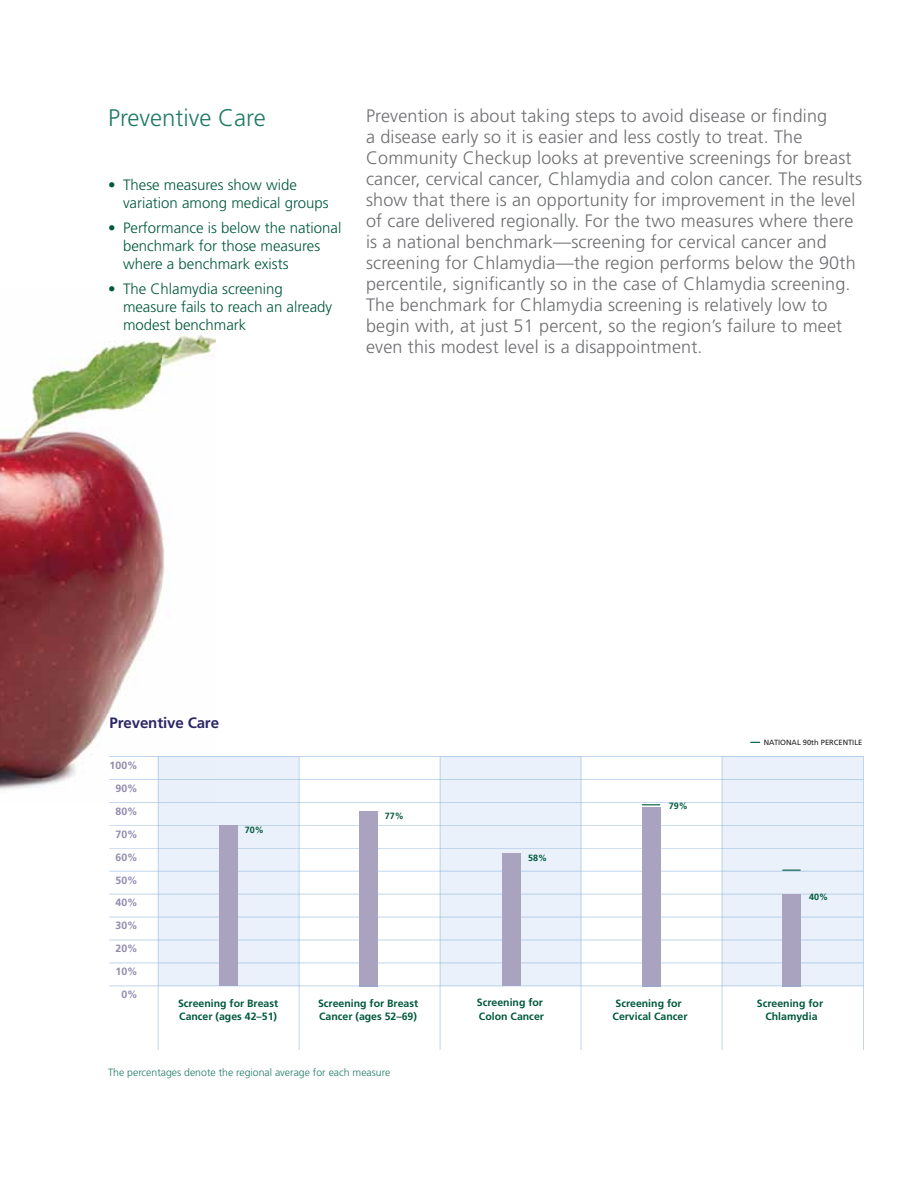
<style>
.page{position:relative;width:918px;height:1188px;background:#fff}
.page>*{position:absolute;margin:0;border:0;box-sizing:border-box;transform-origin:0 0}
.t1{font:300 24px "Frutiger";color:#217b66}
.t2{font:300 18px/21px "Frutiger";letter-spacing:.01em;color:#6d6e71}
.t3{font:300 15px/18px "Frutiger";color:#00583d}
.t4{font:700 15px "Frutiger";letter-spacing:-.01em;color:#2c2867}
.t5{font:700 10.5px/13.5px "Frutiger";color:#00583d}
.t6{font:300 10.5px "Frutiger";color:#217b66}
.t7{font:700 10.5px/23px "Frutiger";color:#928aae;text-align:right}
.t8{font:700 9px "Frutiger";color:#00583d}
.t9{font:7.5px "Frutiger";color:#231f20}
</style>
<div class="page">
<img style="left:0;top:324px;width:215px;height:478px">
<div style="left:158px;top:756px;width:141px;height:230px;background:#eaf1fa"></div>
<div style="left:440px;top:756px;width:141px;height:230px;background:#eaf1fa"></div>
<div style="left:722px;top:756px;width:141px;height:230px;background:#eaf1fa"></div>
<hr style="left:109px;top:779px;width:754px;height:1px;background:#80add9">
<hr style="left:109px;top:802px;width:754px;height:1px;background:#80add9">
<hr style="left:109px;top:825px;width:754px;height:1px;background:#80add9">
<hr style="left:109px;top:848px;width:754px;height:1px;background:#80add9">
<hr style="left:109px;top:871px;width:754px;height:1px;background:#80add9">
<hr style="left:109px;top:894px;width:754px;height:1px;background:#80add9">
<hr style="left:109px;top:917px;width:754px;height:1px;background:#80add9">
<hr style="left:109px;top:963px;width:754px;height:1px;background:#80add9">
<hr style="left:109px;top:940px;width:754px;height:1px;background:#80add9">
<hr style="left:299px;top:756px;width:1px;height:294px;background:#80add9">
<hr style="left:440px;top:756px;width:1px;height:294px;background:#80add9">
<hr style="left:722px;top:757px;width:1px;height:293px;background:#80add9">
<hr style="left:581px;top:756px;width:1px;height:294px;background:#80add9">
<hr style="left:158px;top:756px;width:1px;height:294px;background:#80add9">
<hr style="left:863px;top:756px;width:1px;height:294px;background:#80add9">
<hr style="left:109px;top:756px;width:754px;height:1px;background:#80add9">
<div style="left:219px;top:826px;width:18px;height:160px;background:#aaa3bf"></div>
<div style="left:359px;top:811px;width:18px;height:175px;background:#aaa3bf"></div>
<div style="left:782px;top:894px;width:19px;height:92px;background:#aaa3bf"></div>
<svg style="left:782px;top:870px;width:19px;height:1px"></svg>
<svg style="left:642px;top:804px;width:18px;height:1px"></svg>
<div style="left:642px;top:807px;width:18px;height:179px;background:#aaa3bf"></div>
<div style="left:502px;top:854px;width:19px;height:132px;background:#aaa3bf"></div>
<hr style="left:109px;top:986px;width:754px;height:1px;background:#80add9">
<h1 class="t1" style="left:108px;top:104px;width:159px">Preventive Care</h1>
<p class="t3" style="left:123px;top:176px;width:207px;text-indent:-15px">• These measures show wide variation among medical groups</p>
<p class="t3" style="left:123px;top:219px;width:220px;text-indent:-15px">• Performance is below the national benchmark for those measures where a benchmark exists</p>
<p class="t3" style="left:123px;top:280px;width:211px;text-indent:-15px">• The Chlamydia screening measure fails to reach an already modest benchmark</p>
<p class="t2" style="left:366px;top:105px;width:498px">Prevention is about taking steps to avoid disease or finding<br>a disease early so it is easier and less costly to treat. The Community Checkup looks at preventive screenings for breast cancer, cervical cancer, Chlamydia and colon cancer. The results show that there is an opportunity for improvement in the level of care delivered regionally. For the two measures where there is a national benchmark—screening for cervical cancer and screening for Chlamydia—the region performs below the 90th percentile, significantly so in the case of Chlamydia screening.<br>The benchmark for Chlamydia screening is relatively low to begin with, at just 51 percent, so the region’s failure to meet even this modest level is a disappointment.</p>
<p class="t4" style="left:110px;top:714px;width:111px">Preventive Care</p>
<p class="t7" style="left:110px;top:754px;width:30px">100%<br>90%<br>80%<br>70%<br>60%<br>50%<br>40%<br>30%<br>20%<br>10%<br>0%</p>
<p class="t8" style="left:245px;top:825px;width:21px">70%</p>
<p class="t5" style="left:178px;top:996px;width:102px">Screening for Breast<br>Cancer (ages 42–51)</p>
<p class="t8" style="left:385px;top:810px;width:21px">77%</p>
<p class="t5" style="left:318px;top:996px;width:102px">Screening for Breast<br>Cancer (ages 52–69)</p>
<p class="t6" style="left:108px;top:1067px;width:284px">The percentages denote the regional average for each measure</p>
<p class="t8" style="left:528px;top:853px;width:21px">58%</p>
<p class="t5" style="left:477px;top:996px;width:69px">Screening for<br>Colon Cancer</p>
<p class="t8" style="left:669px;top:801px;width:21px">79%</p>
<p class="t5" style="left:613px;top:996px;width:76px">Screening for<br>Cervical Cancer</p>
<p class="t9" style="left:764px;top:738px;width:100px">NATIONAL 90th PERCENTILE</p>
<p class="t8" style="left:809px;top:892px;width:21px">40%</p>
<p class="t5" style="left:757px;top:996px;width:68px;text-align:center">Screening for<br>Chlamydia</p>
</div>
